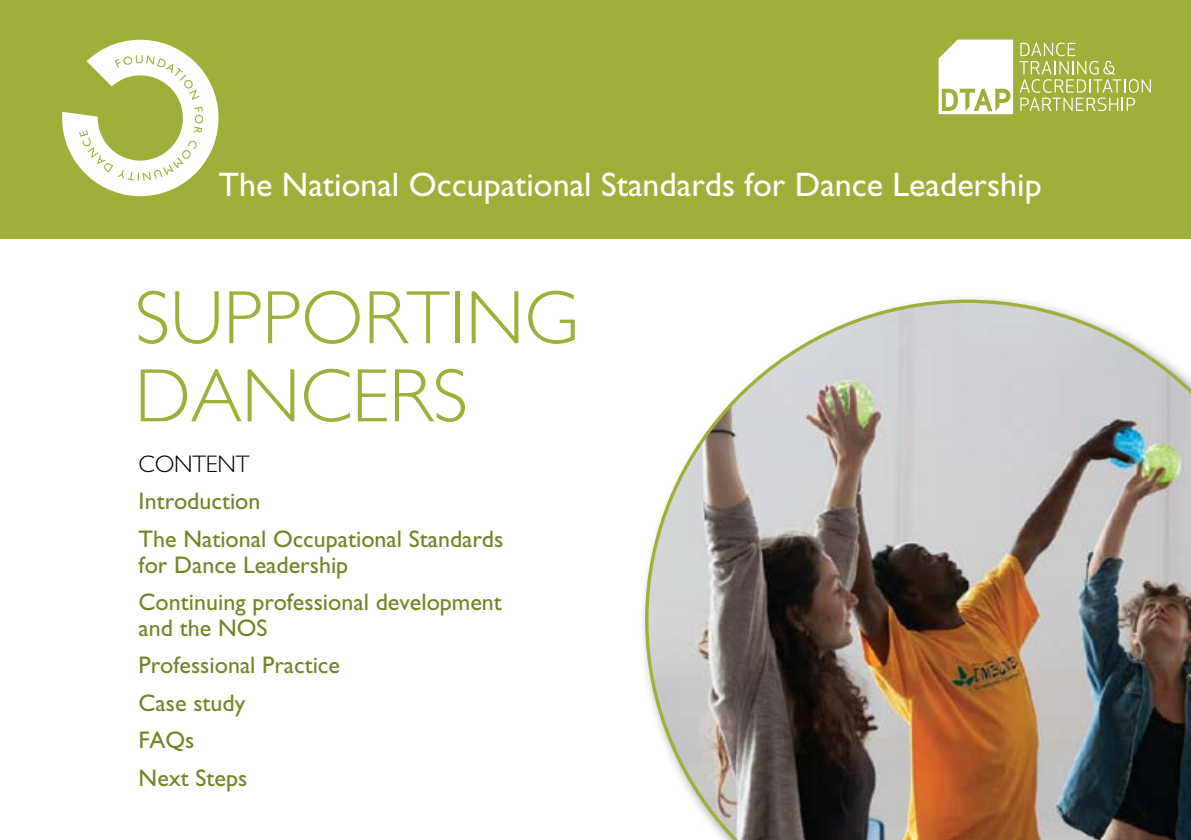
<style>
.page{position:relative;width:1191px;height:840px;background:#fff}
.page>*{position:absolute;margin:0;border:0;box-sizing:border-box;transform-origin:0 0}
.t1{font:300 76px/78px "Gill Sans";color:#a0af3a}
.t2{font:34px "MT Gill Sans";color:#fff}
.t3{font:24px/37.4px "MT Gill Sans";color:#758328}
.t4{font:300 24px "Gill Sans";color:#000}
</style>
<div class="page">
<div style="left:0;top:0;width:1191px;height:238px;background:#a0af3a"></div>
<svg style="left:62px;top:40px;width:156px;height:156px"></svg>
<img style="left:645px;top:299px;width:546px;height:540px">
<svg style="left:1019px;top:43px;width:131px;height:68px"></svg>
<svg style="left:938px;top:40px;width:75px;height:74px"></svg>
<h2 class="t2" style="left:218px;top:165px;width:824px">The National Occupational Standards for Dance Leadership</h2>
<h1 class="t1" style="left:135px;top:279px;width:423px">SUPPORTING<br>DANCERS</h1>
<p class="t4" style="left:139px;top:450px;width:34px">CONT</p>
<p class="t4" style="left:206px;top:450px;width:28px">ENT</p>
<p class="t3" style="left:139px;top:482px;width:366px">Introduction<br>The National Occupational Standards</p>
<p class="t3" style="left:139px;top:545px;width:365px">for Dance Leadership<br>Continuing professional development</p>
<p class="t3" style="left:139px;top:608px;width:203px">and the NOS<br>Professional Practice<br>Case study<br>FAQs<br>Next Steps</p>
</div>
